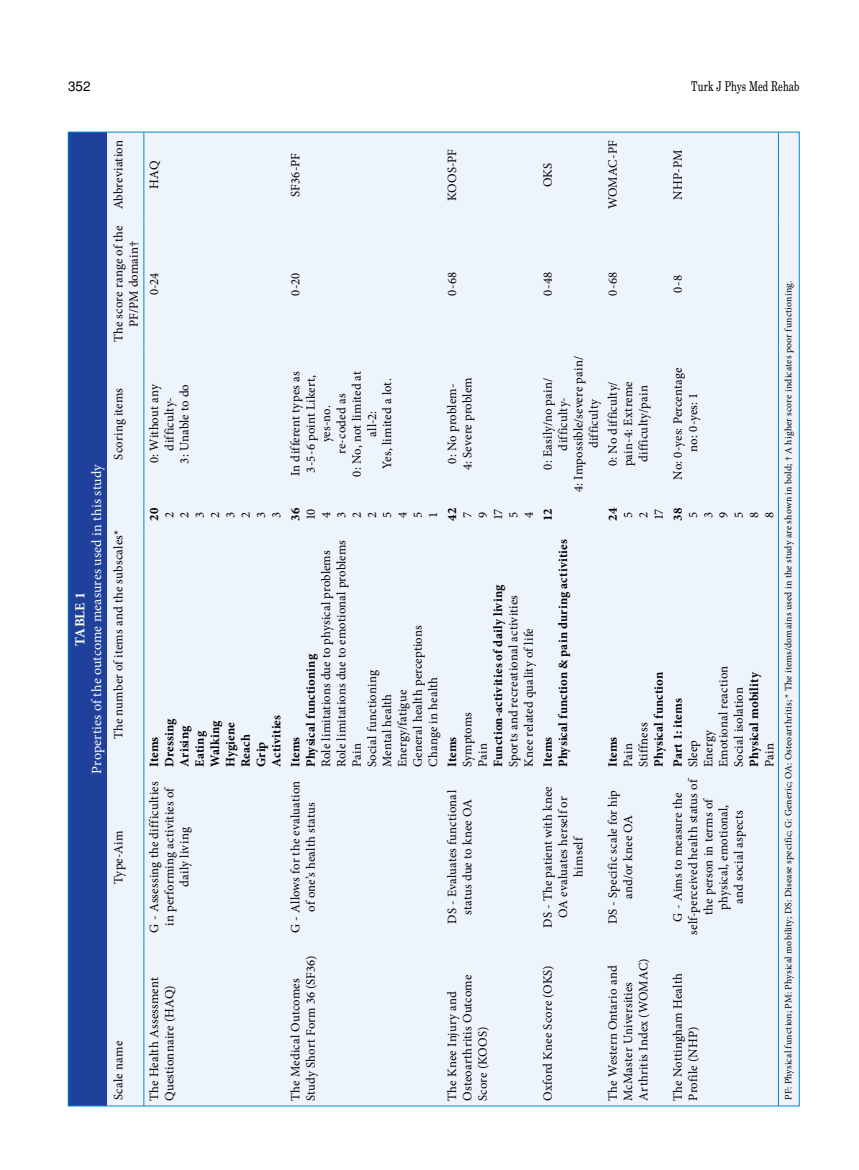
<style>
.page{position:relative;width:859px;height:1170px;background:#fff}
.page>*{position:absolute;margin:0;border:0;box-sizing:border-box;transform-origin:0 0}
.t1{font:13.95px "Minion Pro";letter-spacing:.01em;color:#fff}
.t2{font:700 13.95px "Minion Pro";letter-spacing:.01em;color:#fff}
.t3{font:13.5px "Madison Tr";letter-spacing:.005em;color:#000}
.t4{font:13.5px "Helvetica Normal Tr";color:#000}
.t5{font:12.75px/15.3px "Minion Pro";letter-spacing:.01em;color:#000;text-align:center}
.t6{font:700 12.75px/15.3px "Minion Pro";letter-spacing:.01em;color:#000}
.t7{font:9.75px "Minion Pro";letter-spacing:.02em;color:#000}
</style>
<div class="page">
<div style="left:68px;top:132px;width:731px;height:973px;background:#eef4fb"></div>
<div style="left:68px;top:132px;width:39px;height:973px;background:#20419b"></div>
<hr style="left:144px;top:942px;width:1px;height:163px;background:#0089cf">
<hr style="left:144px;top:772px;width:1px;height:170px;background:#0089cf">
<hr style="left:144px;top:531px;width:1px;height:241px;background:#0089cf">
<hr style="left:144px;top:497px;width:1px;height:34px;background:#0089cf">
<hr style="left:144px;top:350px;width:1px;height:147px;background:#0089cf">
<hr style="left:144px;top:217px;width:1px;height:133px;background:#0089cf">
<hr style="left:144px;top:132px;width:1px;height:85px;background:#0089cf">
<hr style="left:778px;top:942px;width:1px;height:163px;background:#0089cf">
<hr style="left:778px;top:772px;width:1px;height:170px;background:#0089cf">
<hr style="left:778px;top:531px;width:1px;height:241px;background:#0089cf">
<hr style="left:778px;top:497px;width:1px;height:34px;background:#0089cf">
<hr style="left:778px;top:350px;width:1px;height:147px;background:#0089cf">
<hr style="left:778px;top:217px;width:1px;height:133px;background:#0089cf">
<hr style="left:778px;top:132px;width:1px;height:85px;background:#0089cf">
<p class="t4" style="left:68px;top:78px;width:24px">352</p>
<p class="t3" style="left:691px;top:78px;width:110px">Turk J Phys Med Rehab</p>
<p class="t5" style="left:111px;top:209px;width:70px;rotate:-90deg">Abbreviation</p>
<p class="t5" style="left:111px;top:342px;width:118px;rotate:-90deg">The score range of the<br>PF/PM domain†</p>
<p class="t1" style="left:87px;top:773px;width:311px;rotate:-90deg">Properties of the outcome measures used in this study</p>
<p class="t2" style="left:70px;top:646px;width:55px;rotate:-90deg">TABLE 1</p>
<p class="t5" style="left:111px;top:459px;width:73px;rotate:-90deg">Scoring items</p>
<p class="t5" style="left:111px;top:739px;width:211px;rotate:-90deg">The number of items and the subscales*</p>
<p class="t5" style="left:111px;top:883px;width:55px;rotate:-90deg">Type-Aim</p>
<p class="t5" style="left:111px;top:1099px;width:60px;rotate:-90deg">Scale name</p>
<p class="t5" style="left:146px;top:189px;width:29px;rotate:-90deg">HAQ</p>
<p class="t5" style="left:288px;top:197px;width:45px;rotate:-90deg">SF36-PF</p>
<p class="t5" style="left:445px;top:201px;width:54px;rotate:-90deg">KOOS-PF</p>
<p class="t5" style="left:540px;top:187px;width:26px;rotate:-90deg">OKS</p>
<p class="t5" style="left:605px;top:209px;width:70px;rotate:-90deg">WOMAC-PF</p>
<p class="t5" style="left:670px;top:200px;width:51px;rotate:-90deg">NHP-PM</p>
<p class="t5" style="left:146px;top:295px;width:25px;rotate:-90deg">0-24</p>
<p class="t5" style="left:288px;top:295px;width:25px;rotate:-90deg">0-20</p>
<p class="t5" style="left:445px;top:296px;width:25px;rotate:-90deg">0-68</p>
<p class="t5" style="left:540px;top:296px;width:25px;rotate:-90deg">0-48</p>
<p class="t5" style="left:605px;top:296px;width:25px;rotate:-90deg">0-68</p>
<p class="t5" style="left:670px;top:292px;width:19px;rotate:-90deg">0-8</p>
<p class="t5" style="left:146px;top:463px;width:81px;rotate:-90deg">0: Without any difficulty-<br>3: Unable to do</p>
<p class="t6" style="left:146px;top:521px;width:15px;rotate:-90deg">20</p>
<p class="t5" style="left:162px;top:517px;width:8px;text-align:justify;rotate:-90deg">2<br>2<br>3<br>2<br>3<br>2<br>3<br>3</p>
<p class="t6" style="left:146px;top:767px;width:54px;rotate:-90deg">Items<br>Dressing<br>Arising<br>Eating<br>Walking<br>Hygiene<br>Reach<br>Grip<br>Activities</p>
<p class="t5" style="left:146px;top:932px;width:152px;rotate:-90deg">G - Assessing the difficulties in performing activities of daily living</p>
<p class="t5" style="left:146px;top:1100px;width:125px;text-align:left;rotate:-90deg">The Health Assessment<br>Questionnaire (HAQ)</p>
<p class="t5" style="left:288px;top:476px;width:107px;rotate:-90deg">In different types as<br>3-5-6 point Likert, yes-no.<br>re-coded as<br>0: No, not limited at all-2:<br>Yes, limited a lot.</p>
<p class="t6" style="left:288px;top:521px;width:14px;rotate:-90deg">36</p>
<p class="t5" style="left:303px;top:520px;width:13px;text-align:left;rotate:-90deg">10<br>4<br>3<br>2<br>2<br>5<br>4<br>5<br>1</p>
<p class="t5" style="left:445px;top:470px;width:94px;rotate:-90deg">0: No problem-<br>4: Severe problem</p>
<p class="t6" style="left:444px;top:521px;width:15px;rotate:-90deg">42</p>
<p class="t5" style="left:460px;top:520px;width:13px;text-align:left;rotate:-90deg">7<br>9<br>17<br>5<br>4</p>
<p class="t5" style="left:540px;top:492px;width:138px;rotate:-90deg">0: Easily/no pain/ difficulty-<br>4: Impossible/severe pain/ difficulty</p>
<p class="t5" style="left:605px;top:466px;width:87px;rotate:-90deg">0: No difficulty/ pain-4: Extreme difficulty/pain</p>
<p class="t6" style="left:540px;top:520px;width:14px;rotate:-90deg">12</p>
<p class="t6" style="left:605px;top:521px;width:15px;rotate:-90deg">24</p>
<p class="t5" style="left:620px;top:520px;width:13px;text-align:left;rotate:-90deg">5<br>2<br>17</p>
<p class="t5" style="left:670px;top:479px;width:113px;rotate:-90deg">No: 0-yes: Percentage no: 0-yes: 1</p>
<p class="t6" style="left:670px;top:521px;width:14px;rotate:-90deg">38</p>
<p class="t5" style="left:685px;top:517px;width:8px;text-align:justify;rotate:-90deg">5<br>3<br>9<br>5<br>8<br>8</p>
<p class="t6" style="left:540px;top:767px;width:229px;rotate:-90deg">Items<br>Physical function &amp; pain during activities</p>
<p class="t5" style="left:318px;top:767px;width:229px;text-align:left;rotate:-90deg">Role limitations due to physical problems<br>Role limitations due to emotional problems<br>Pain<br>Social functioning<br>Mental health<br>Energy/fatigue<br>General health perceptions<br>Change in health</p>
<p class="t6" style="left:490px;top:767px;width:184px;rotate:-90deg">Function-activities of daily living</p>
<p class="t5" style="left:506px;top:767px;width:174px;text-align:left;rotate:-90deg">Sports and recreational activities<br>Knee related quality of life</p>
<p class="t6" style="left:288px;top:767px;width:115px;rotate:-90deg">Items<br>Physical functioning</p>
<p class="t5" style="left:460px;top:767px;width:57px;text-align:left;rotate:-90deg">Symptoms<br>Pain</p>
<p class="t6" style="left:444px;top:767px;width:32px;rotate:-90deg">Items</p>
<p class="t5" style="left:288px;top:933px;width:153px;rotate:-90deg">G - Allows for the evaluation of one’s health status</p>
<p class="t5" style="left:288px;top:1100px;width:147px;text-align:left;rotate:-90deg">The Medical Outcomes<br>Study Short Form 36 (SF36)</p>
<p class="t5" style="left:445px;top:923px;width:135px;rotate:-90deg">DS - Evaluates functional status due to knee OA</p>
<p class="t5" style="left:445px;top:1100px;width:127px;text-align:left;rotate:-90deg">The Knee Injury and<br>Osteoarthritis Outcome<br>Score (KOOS)</p>
<p class="t5" style="left:540px;top:927px;width:143px;rotate:-90deg">DS - The patient with knee<br>OA evaluates herself or himself</p>
<p class="t5" style="left:540px;top:1100px;width:137px;rotate:-90deg">Oxford Knee Score (OKS)</p>
<p class="t5" style="left:685px;top:767px;width:103px;text-align:left;rotate:-90deg">Sleep<br>Energy<br>Emotional reaction<br>Social isolation</p>
<p class="t6" style="left:746px;top:767px;width:96px;rotate:-90deg">Physical mobility</p>
<p class="t6" style="left:651px;top:767px;width:97px;rotate:-90deg">Physical function</p>
<p class="t6" style="left:670px;top:767px;width:70px;rotate:-90deg">Part 1: items</p>
<p class="t5" style="left:620px;top:767px;width:46px;text-align:left;rotate:-90deg">Pain<br>Stiffness</p>
<p class="t6" style="left:605px;top:767px;width:32px;rotate:-90deg">Items</p>
<p class="t5" style="left:762px;top:767px;width:25px;rotate:-90deg">Pain</p>
<p class="t5" style="left:605px;top:924px;width:136px;rotate:-90deg">DS - Specific scale for hip and/or knee OA</p>
<p class="t5" style="left:605px;top:1100px;width:144px;text-align:left;rotate:-90deg">The Western Ontario and<br>McMaster Universities<br>Arthritis Index (WOMAC)</p>
<p class="t5" style="left:670px;top:934px;width:158px;rotate:-90deg">G - Aims to measure the self-perceived health status of the person in terms of physical, emotional,<br>and social aspects</p>
<p class="t5" style="left:670px;top:1100px;width:129px;text-align:left;rotate:-90deg">The Nottingham Health<br>Profile (NHP)</p>
<p class="t7" style="left:782px;top:1099px;width:820px;rotate:-90deg">PF: Physical function; PM: Physical mobility; DS: Disease specific; G: Generic; OA: Osteoarthritis; * The items/domains used in the study are shown in bold; † A higher score indicates poor functioning.</p>
</div>
